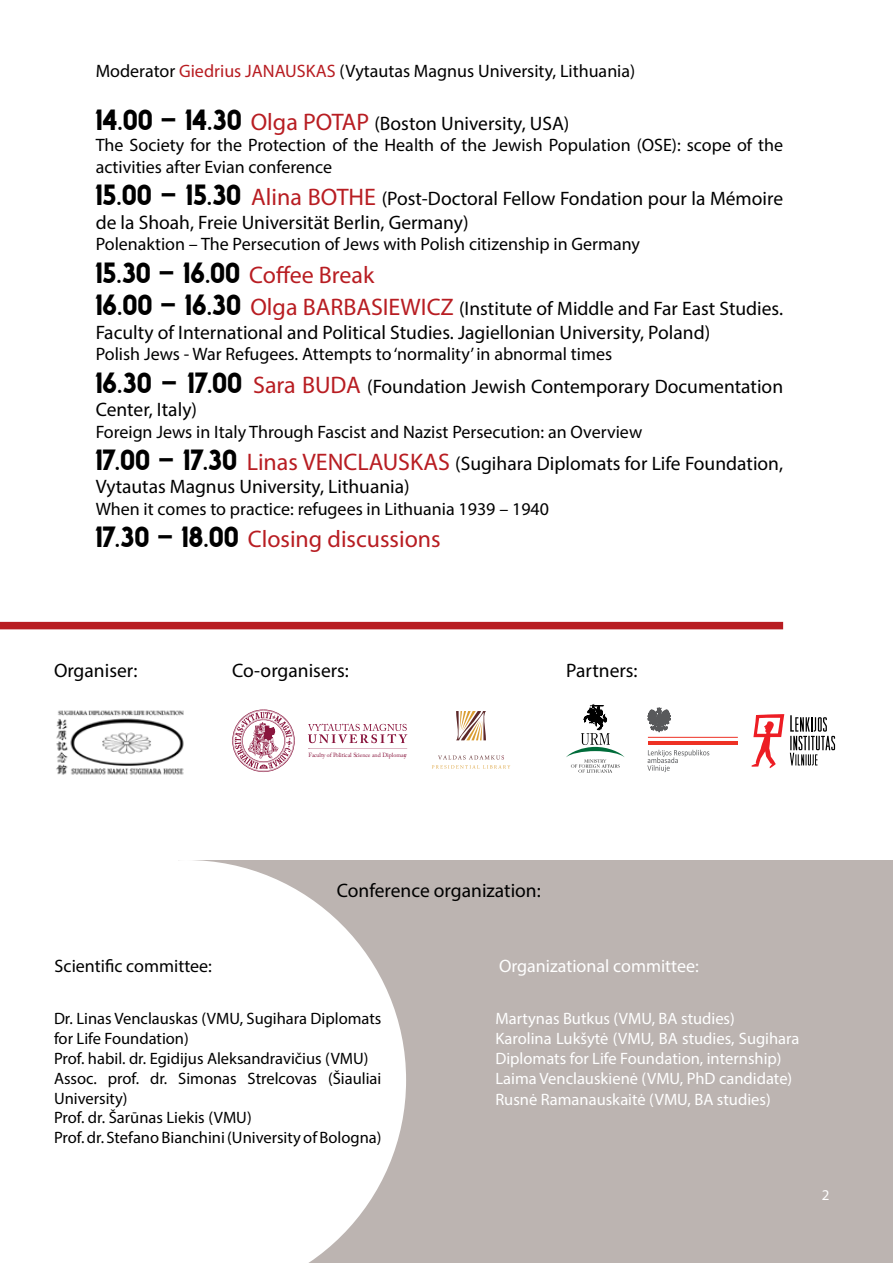
<style>
.page{position:relative;width:893px;height:1263px;background:#fff}
.page>*{position:absolute;margin:0;border:0;box-sizing:border-box;transform-origin:0 0}
.t1{font:27px "Facile Sans";color:#000}
.t2{font:24px "Myriad Pro";color:#b81d22}
.t3{font:19.5px/23.4px "Myriad Pro";color:#000}
.t4{font:18px/21.6px "Myriad Pro";color:#000}
.t5{font:18px "Myriad Pro";color:#fff}
.t6{font:16.5px/19.8px "Myriad Pro";color:#000}
.t7{font:16.5px/19.8px "Myriad Pro";color:#fff}
.t8{font:15px "Myriad Pro";color:#fff}
.t9{font:6px "Adobe Caslon Pro";color:#89153d}
.s1{color:#b81d22}
.s2{font-family:"Facile Sans";font-size:27px}
.s3{font-size:24px;color:#b81d22}
.s4{font-family:"Myriad Pro";font-size:24px;color:#b81d22}
.s5{font-family:"Facile Sans";font-size:27px;color:#000}
</style>
<div class="page">
<div style="left:179px;top:860px;width:714px;height:403px;background:#bcb4b1"></div>
<svg style="left:178px;top:860px;width:228px;height:403px;fill:#fff"></svg>
<div style="left:0;top:622px;width:783px;height:7px;background:#b81d22"></div>
<img style="left:56px;top:710px;width:128px;height:65px">
<svg style="left:648px;top:708px;width:22px;height:24px"></svg>
<svg style="left:647px;top:750px;width:62px;height:22px"></svg>
<hr style="left:648px;top:741px;width:90px;height:4px;background:#ee3124">
<hr style="left:648px;top:737px;width:90px;height:1px;background:#ee3124">
<hr style="left:308px;top:748px;width:99px;height:1px;background:#89153d">
<svg style="left:232px;top:709px;width:63px;height:63px"></svg>
<svg style="left:308px;top:724px;width:99px;height:19px"></svg>
<svg style="left:438px;top:755px;width:66px;height:4px"></svg>
<svg style="left:432px;top:765px;width:78px;height:4px"></svg>
<svg style="left:456px;top:711px;width:30px;height:29px"></svg>
<svg style="left:566px;top:704px;width:59px;height:69px"></svg>
<svg style="left:752px;top:714px;width:32px;height:54px"></svg>
<svg style="left:790px;top:715px;width:45px;height:50px"></svg>
<p class="t4" style="left:96px;top:60px;width:541px">Moderator <span class="s1">Giedrius JANAUSKAS</span> (Vytautas Magnus University, Lithuania)</p>
<p class="t3" style="left:96px;top:111px;width:475px"><span class="s2">14.00 – 14.30</span> <span class="s3">Olga POTAP</span> (Boston University, USA)</p>
<p class="t4" style="left:96px;top:134px;width:689px">The Society for the Protection of the Health of the Jewish Population (OSE): scope of the activities after Evian conference</p>
<p class="t3" style="left:96px;top:187px;width:689px"><span class="s2">15.00 – 15.30</span> <span class="s3">Alina BOTHE</span> (Post-Doctoral Fellow Fondation pour la Mémoire de la Shoah, Freie Universität Berlin, Germany)</p>
<p class="t4" style="left:96px;top:233px;width:546px">Polenaktion – The Persecution of Jews with Polish citizenship in Germany</p>
<h1 class="t1" style="left:96px;top:257px;width:280px">15.30 – 16.00 <span class="s4">Coffee Break</span></h1>
<p class="t3" style="left:96px;top:297px;width:689px"><span class="s2">16.00 – 16.30</span> <span class="s3">Olga BARBASIEWICZ</span> (Institute of Middle and Far East Studies.<br>Faculty of International and Political Studies. Jagiellonian University, Poland)</p>
<p class="t4" style="left:96px;top:343px;width:518px">Polish Jews - War Refugees. Attempts to ‘normality’ in abnormal times</p>
<p class="t3" style="left:96px;top:374px;width:689px"><span class="s2">16.30 – 17.00</span> <span class="s3">Sara BUDA</span> (Foundation Jewish Contemporary Documentation<br>Center, Italy)</p>
<p class="t4" style="left:96px;top:420px;width:548px">Foreign Jews in Italy Through Fascist and Nazist Persecution: an Overview</p>
<p class="t3" style="left:96px;top:451px;width:689px"><span class="s2">17.00 – 17.30</span> <span class="s3">Linas VENCLAUSKAS</span> (Sugihara Diplomats for Life Foundation,<br>Vytautas Magnus University, Lithuania)</p>
<p class="t4" style="left:96px;top:498px;width:455px">When it comes to practice: refugees in Lithuania 1939 – 1940</p>
<p class="t2" style="left:96px;top:524px;width:347px"><span class="s5">17.30 – 18.00</span> Closing discussions</p>
<p class="t3" style="left:54px;top:659px;width:85px">Organiser:</p>
<p class="t3" style="left:232px;top:659px;width:118px">Co-organisers:</p>
<p class="t3" style="left:566px;top:659px;width:73px">Partners:</p>
<p class="t9" style="left:308px;top:752px;width:100px">Faculty of Political Science and Diplomacy</p>
<p class="t3" style="left:337px;top:879px;width:205px">Conference organization:</p>
<p class="t4" style="left:55px;top:954px;width:159px">Scientific committee:</p>
<p class="t6" style="left:54px;top:1009px;width:329px">Dr. Linas Venclauskas (VMU, Sugihara Diplomats for Life Foundation)<br>Prof. habil. dr. Egidijus Aleksandravičius (VMU)<br>Assoc. prof. dr. Simonas Strelcovas (Šiauliai University)<br>Prof. dr. Šarūnas Liekis (VMU)<br>Prof. dr. Stefano Bianchini (University of Bologna)</p>
<p class="t5" style="left:499px;top:954px;width:201px">Organizational committee:</p>
<p class="t7" style="left:495px;top:1009px;width:306px">Martynas Butkus (VMU, BA studies)<br>Karolina Lukšytė (VMU, BA studies, Sugihara Diplomats for Life Foundation, internship)<br>Laima Venclauskienė (VMU, PhD candidate)</p>
<p class="t7" style="left:495px;top:1090px;width:277px">Rusnė Ramanauskaitė (VMU, BA studies)</p>
<p class="t8" style="left:822px;top:1185px;width:9px">2</p>
</div>
